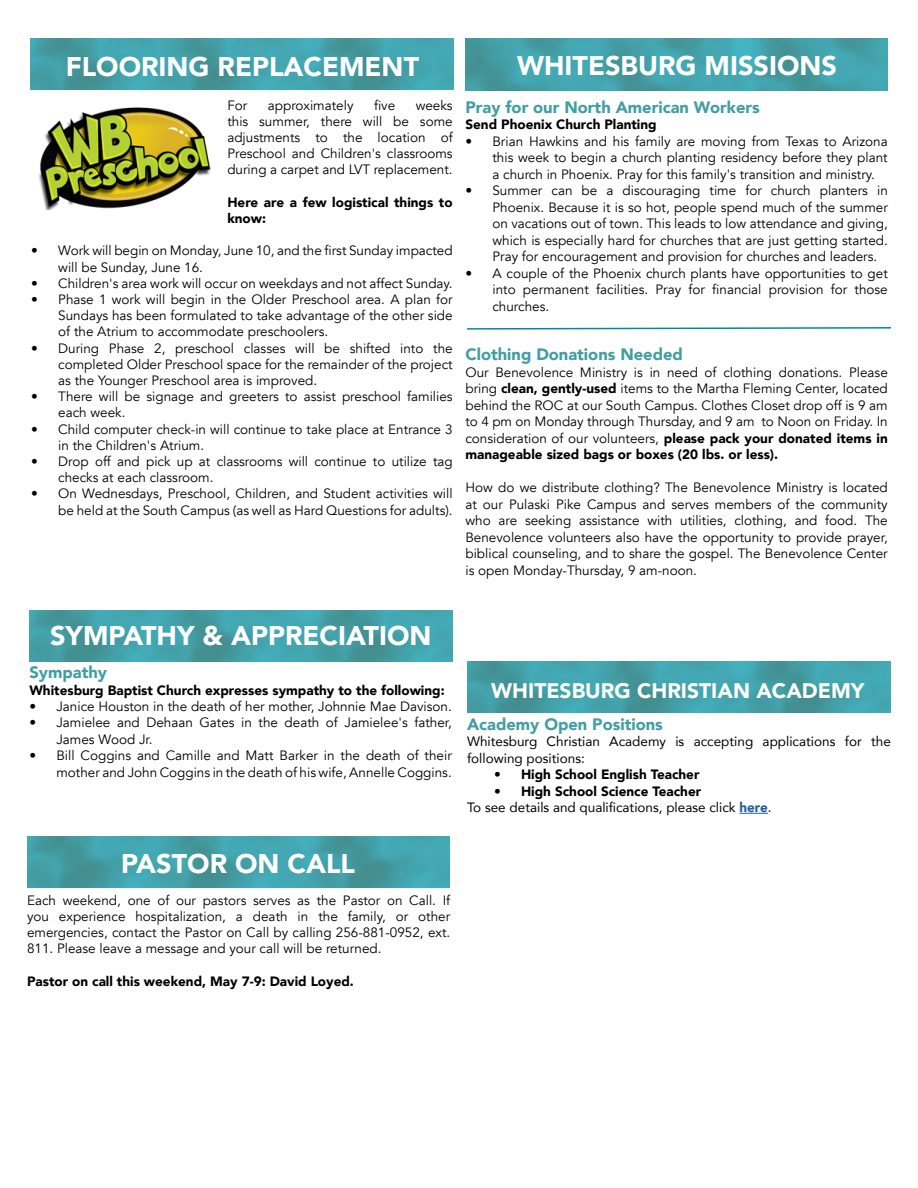
<style>
.page{position:relative;width:918px;height:1188px;background:#fff}
.page>*{position:absolute;margin:0;border:0;box-sizing:border-box;transform-origin:0 0}
.t1{font:900 27px "Avenir";color:#fff}
.t2{font:900 21px "Avenir";color:#fff}
.t3{font:900 16.5px "Avenir";color:#419ea4}
.t4{font:13.5px/16.5px "Avenir";color:#000;text-align:justify}
.t5{font:900 13.5px/16.2px "Avenir";color:#000}
.t6{font:13.5px/16.5px "Avenir";color:#000}
.s1{font-weight:900}
.s2{font-weight:900;color:#215e9e}
</style>
<div class="page">
<img style="left:29px;top:610px;width:423px;height:52px">
<img style="left:27px;top:836px;width:422px;height:51px">
<img style="left:466px;top:39px;width:421px;height:51px">
<img style="left:39px;top:107px;width:172px;height:103px">
<img style="left:31px;top:39px;width:422px;height:51px">
<svg style="left:467px;top:327px;width:424px;height:3px"></svg>
<svg style="left:739px;top:813px;width:29px;height:1px"></svg>
<img style="left:468px;top:662px;width:423px;height:50px">
<h1 class="t1" style="left:66px;top:43px;width:355px">FLOORING REPLACEMENT</h1>
<h1 class="t1" style="left:517px;top:42px;width:321px">WHITESBURG MISSIONS</h1>
<p class="t4" style="left:227px;top:97px;width:21px">For</p>
<p class="t4" style="left:268px;top:97px;width:87px">approximately</p>
<p class="t4" style="left:374px;top:97px;width:23px">five</p>
<p class="t4" style="left:227px;top:97px;width:227px;text-indent:188px">weeks this summer, there will be some adjustments to the location of Preschool and Children's classrooms during a carpet and LVT replacement.</p>
<p class="t5" style="left:227px;top:194px;width:227px">Here are a few logistical things to know:</p>
<p class="t4" style="left:58px;top:243px;width:396px;text-indent:-27px">• Work will begin on Monday, June 10, and the first Sunday impacted will be Sunday, June 16.</p>
<p class="t4" style="left:31px;top:275px;width:423px">• Children's area work will occur on weekdays and not affect Sunday.</p>
<p class="t4" style="left:58px;top:292px;width:396px;text-indent:-27px">• Phase 1 work will begin in the Older Preschool area. A plan for Sundays has been formulated to take advantage of the other side of the Atrium to accommodate preschoolers.</p>
<p class="t4" style="left:58px;top:340px;width:396px;text-indent:-27px">• During Phase 2, preschool classes will be shifted into the completed Older Preschool space for the remainder of the project as the Younger Preschool area is improved.</p>
<p class="t4" style="left:58px;top:389px;width:396px;text-indent:-27px">• There will be signage and greeters to assist preschool families each week.</p>
<p class="t4" style="left:58px;top:421px;width:396px;text-indent:-27px">• Child computer check-in will continue to take place at Entrance 3 in the Children's Atrium.</p>
<p class="t4" style="left:58px;top:454px;width:396px;text-indent:-27px">• Drop off and pick up at classrooms will continue to utilize tag checks at each classroom.</p>
<p class="t4" style="left:31px;top:486px;width:423px;text-align:right">• On Wednesdays, Preschool, Children, and Student activities will be held at the South Campus (as well as Hard Questions for adults).</p>
<p class="t3" style="left:465px;top:93px;width:296px">Pray for our North American Workers</p>
<p class="t5" style="left:465px;top:116px;width:193px">Send Phoenix Church Planting</p>
<p class="t4" style="left:492px;top:133px;width:397px;text-indent:-27px">• Brian Hawkins and his family are moving from Texas to Arizona this week to begin a church planting residency before they plant a church in Phoenix. Pray for this family's transition and ministry.</p>
<p class="t4" style="left:492px;top:183px;width:397px;text-indent:-27px">• Summer can be a discouraging time for church planters in Phoenix. Because it is so hot, people spend much of the summer on vacations out of town. This leads to low attendance and giving, which is especially hard for churches that are just getting started.<br>Pray for encouragement and provision for churches and leaders.</p>
<p class="t4" style="left:492px;top:265px;width:397px;text-indent:-27px">• A couple of the Phoenix church plants have opportunities to get into permanent facilities. Pray for financial provision for those churches.</p>
<p class="t3" style="left:465px;top:340px;width:219px">Clothing Donations Needed</p>
<p class="t4" style="left:465px;top:364px;width:424px">Our Benevolence Ministry is in need of clothing donations. Please bring <span class="s1">clean, gently-used</span> items to the Martha Fleming Center, located behind the ROC at our South Campus. Clothes Closet drop off is 9 am to 4 pm on Monday through Thursday, and 9 am to Noon on Friday. In consideration of our volunteers, <span class="s1">please pack your donated items in manageable sized bags or boxes (20 lbs. or less).</span></p>
<p class="t4" style="left:465px;top:479px;width:424px">How do we distribute clothing? The Benevolence Ministry is located at our Pulaski Pike Campus and serves members of the community who are seeking assistance with utilities, clothing, and food. The Benevolence volunteers also have the opportunity to provide prayer, biblical counseling, and to share the gospel. The Benevolence Center is open Monday-Thursday, 9 am-noon.</p>
<h1 class="t1" style="left:50px;top:612px;width:383px">SYMPATHY &amp; APPRECIATION</h1>
<p class="t3" style="left:29px;top:658px;width:79px">Sympathy</p>
<p class="t5" style="left:29px;top:681px;width:417px">Whitesburg Baptist Church expresses sympathy to the following:</p>
<p class="t4" style="left:29px;top:698px;width:424px">• Janice Houston in the death of her mother, Johnnie Mae Davison.</p>
<p class="t4" style="left:56px;top:715px;width:397px;text-indent:-27px">• Jamielee and Dehaan Gates in the death of Jamielee's father,<br>James Wood Jr.</p>
<p class="t4" style="left:29px;top:748px;width:424px;text-align:right">• Bill Coggins and Camille and Matt Barker in the death of their mother and John Coggins in the death of his wife, Annelle Coggins.</p>
<h2 class="t2" style="left:491px;top:672px;width:375px">WHITESBURG CHRISTIAN ACADEMY</h2>
<p class="t3" style="left:467px;top:710px;width:197px">Academy Open Positions</p>
<p class="t6" style="left:467px;top:733px;width:425px">Whitesburg Christian Academy is accepting applications for the following positions:</p>
<p class="t5" style="left:494px;top:766px;width:207px">• High School English Teacher</p>
<p class="t6" style="left:467px;top:782px;width:306px;text-indent:27px"><span class="s1">• High School Science Teacher<br></span>To see details and qualifications, please click <span class="s2">here</span>.</p>
<h1 class="t1" style="left:121px;top:841px;width:235px">PASTOR ON CALL</h1>
<p class="t4" style="left:27px;top:892px;width:425px">Each weekend, one of our pastors serves as the Pastor on Call. If you experience hospitalization, a death in the family, or other emergencies, contact the Pastor on Call by calling 256-881-0952, ext.<br>811. Please leave a message and your call will be returned.</p>
<p class="t5" style="left:27px;top:972px;width:328px">Pastor on call this weekend, May 7-9: David Loyed.</p>
</div>
